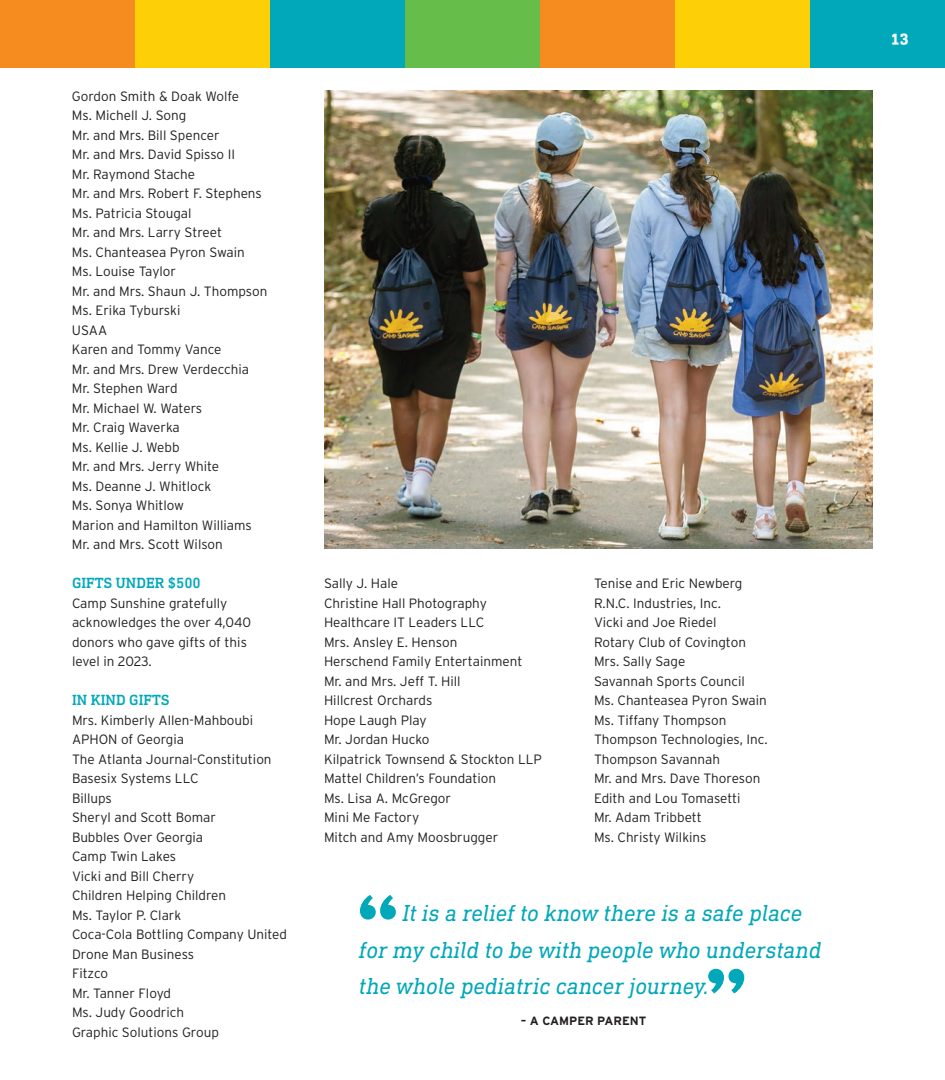
<style>
.page{position:relative;width:945px;height:1080px;background:#fff}
.page>*{position:absolute;margin:0;border:0;box-sizing:border-box;transform-origin:0 0}
.t1{font:108.9px "Aachen BT";color:#00a8b9}
.t2{font:500 27px "DIN Next Slab Pro";color:#fff}
.t3{font:italic 23.55px/36.3px "DIN Next Slab Pro";color:#00a8b9}
.t4{font:500 15px "DIN Next Slab Pro";color:#00a8b9}
.t5{font:300 13.5px/19.5px "Interstate";color:#231f20}
.t6{font:700 12px "Interstate";color:#231f20}
</style>
<div class="page">
<div style="left:0;top:0;width:135px;height:68px;background:#f68b1f"></div>
<div style="left:135px;top:0;width:135px;height:68px;background:#fccf06"></div>
<div style="left:270px;top:0;width:135px;height:68px;background:#00a8b9"></div>
<div style="left:405px;top:0;width:135px;height:68px;background:#67bd4a"></div>
<div style="left:540px;top:0;width:135px;height:68px;background:#f68b1f"></div>
<div style="left:675px;top:0;width:135px;height:68px;background:#fccf06"></div>
<div style="left:810px;top:0;width:135px;height:68px;background:#00a8b9"></div>
<img style="left:324px;top:90px;width:549px;height:459px">
<p class="t5" style="left:72px;top:87px;width:197px">Gordon Smith &amp; Doak Wolfe<br>Ms. Michell J. Song<br>Mr. and Mrs. Bill Spencer<br>Mr. and Mrs. David Spisso II<br>Mr. Raymond Stache<br>Mr. and Mrs. Robert F. Stephens<br>Ms. Patricia Stougal<br>Mr. and Mrs. Larry Street<br>Ms. Chanteasea Pyron Swain<br>Ms. Louise Taylor<br>Mr. and Mrs. Shaun J. Thompson<br>Ms. Erika Tyburski<br>USAA<br>Karen and Tommy Vance<br>Mr. and Mrs. Drew Verdecchia<br>Mr. Stephen Ward<br>Mr. Michael W. Waters<br>Mr. Craig Waverka<br>Ms. Kellie J. Webb<br>Mr. and Mrs. Jerry White<br>Ms. Deanne J. Whitlock<br>Ms. Sonya Whitlow<br>Marion and Hamilton Williams<br>Mr. and Mrs. Scott Wilson</p>
<p class="t4" style="left:72px;top:578px;width:130px">GIFTS UNDER $500</p>
<p class="t5" style="left:72px;top:594px;width:181px">Camp Sunshine gratefully acknowledges the over 4,040 donors who gave gifts of this level in 2023.</p>
<p class="t4" style="left:72px;top:695px;width:99px">IN KIND GIFTS</p>
<p class="t5" style="left:72px;top:711px;width:217px">Mrs. Kimberly Allen-Mahboubi<br>APHON of Georgia<br>The Atlanta Journal-Constitution<br>Basesix Systems LLC<br>Billups<br>Sheryl and Scott Bomar<br>Bubbles Over Georgia<br>Camp Twin Lakes<br>Vicki and Bill Cherry<br>Children Helping Children<br>Ms. Taylor P. Clark<br>Coca-Cola Bottling Company United<br>Drone Man Business<br>Fitzco<br>Mr. Tanner Floyd<br>Ms. Judy Goodrich<br>Graphic Solutions Group</p>
<p class="t5" style="left:324px;top:575px;width:219px">Sally J. Hale<br>Christine Hall Photography<br>Healthcare IT Leaders LLC<br>Mrs. Ansley E. Henson<br>Herschend Family Entertainment<br>Mr. and Mrs. Jeff T. Hill<br>Hillcrest Orchards<br>Hope Laugh Play<br>Mr. Jordan Hucko<br>Kilpatrick Townsend &amp; Stockton LLP<br>Mattel Children’s Foundation<br>Ms. Lisa A. McGregor<br>Mini Me Factory<br>Mitch and Amy Moosbrugger</p>
<p class="t5" style="left:594px;top:575px;width:175px">Tenise and Eric Newberg<br>R.N.C. Industries, Inc.<br>Vicki and Joe Riedel<br>Rotary Club of Covington<br>Mrs. Sally Sage<br>Savannah Sports Council<br>Ms. Chanteasea Pyron Swain<br>Ms. Tiffany Thompson<br>Thompson Technologies, Inc.<br>Thompson Savannah<br>Mr. and Mrs. Dave Thoreson<br>Edith and Lou Tomasetti<br>Mr. Adam Tribbett<br>Ms. Christy Wilkins</p>
<h1 class="t1" style="left:353px;top:869px;width:51px">“</h1>
<h3 class="t3" style="left:359px;top:897px;width:464px;text-indent:44px">It is a relief to know there is a safe place for my child to be with people who understand the whole pediatric cancer journey.</h3>
<p class="t6" style="left:521px;top:1017px;width:127px">– A CAMPER PARENT</p>
<h1 class="t1" style="left:701px;top:943px;width:51px">”</h1>
<h2 class="t2" style="left:890px;top:33px;width:20px">13</h2>
</div>
